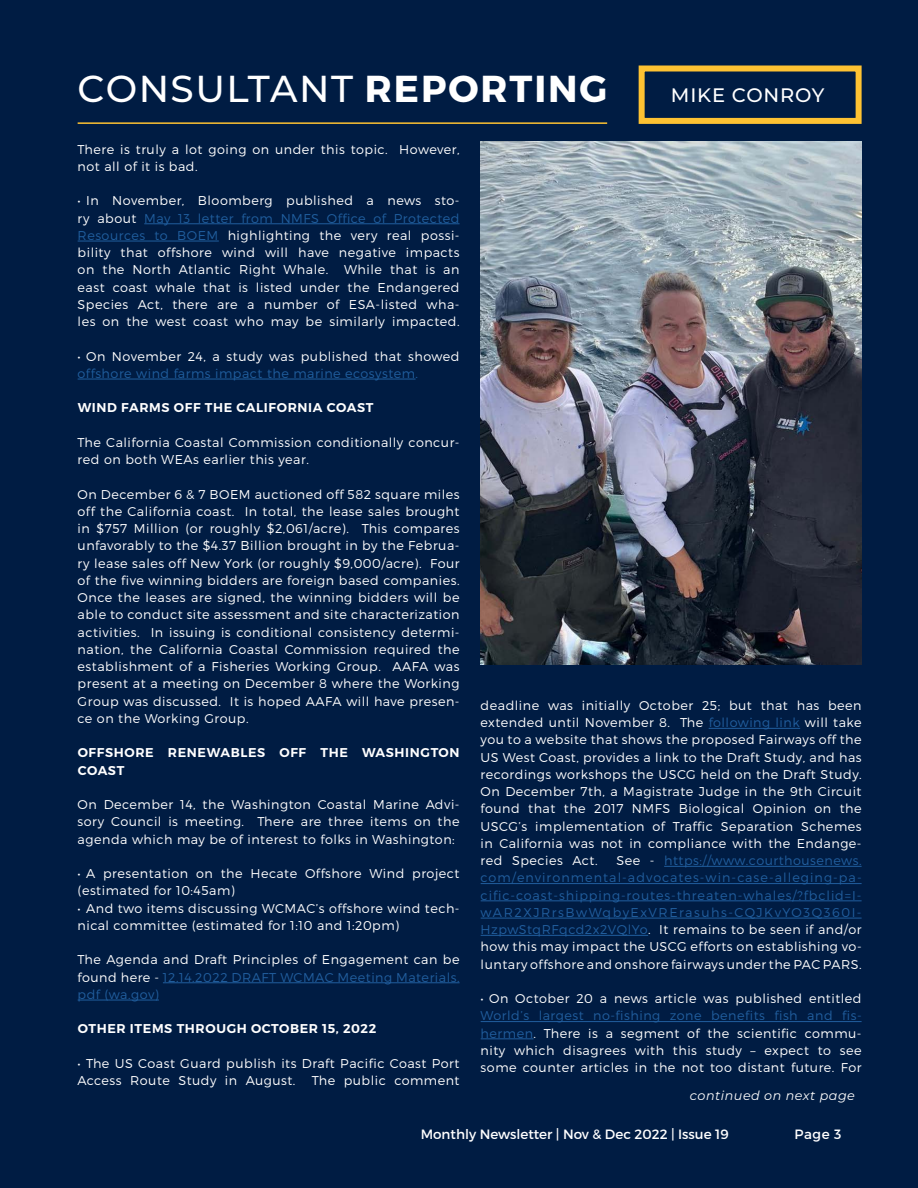
<style>
.page{position:relative;width:918px;height:1188px;background:#001c43}
.page>*{position:absolute;margin:0;border:0;box-sizing:border-box;transform-origin:0 0}
.t1{font:500 37.5px "Montserrat";letter-spacing:.04em;color:#fff}
.t2{font:500 19.5px "Montserrat";letter-spacing:.04em;color:#fff}
.t3{font:13.5px "Montserrat";color:#fff}
.t4{font:300 12.75px/17.2px "Montserrat";letter-spacing:.04em;color:#fff;text-align:justify}
.t5{font:300 12.75px/17.2px "Montserrat";letter-spacing:.04em;color:#215e9e;text-align:justify}
.t6{font:600 12.75px/17.2px "Montserrat";letter-spacing:.05em;color:#fff}
.t7{font:300 12.75px "Montserrat";letter-spacing:.04em;color:#205e9e}
.t8{font:italic 12.75px "Montserrat";letter-spacing:.04em;color:#fff}
.s1{font-weight:700}
.s2{color:#205e9e}
.s3{color:#215e9e}
.s4{color:#fff}
</style>
<div class="page">
<div style="left:639px;top:66px;width:223px;height:58px;border:6px solid #fec232"></div>
<hr style="left:709px;top:728px;width:91px;height:1px;background:#215e9e">
<hr style="left:664px;top:866px;width:198px;height:1px;background:#215e9e">
<hr style="left:481px;top:883px;width:381px;height:1px;background:#215e9e">
<hr style="left:481px;top:901px;width:381px;height:1px;background:#215e9e">
<hr style="left:481px;top:918px;width:381px;height:1px;background:#215e9e">
<hr style="left:481px;top:935px;width:167px;height:1px;background:#215e9e">
<hr style="left:481px;top:1021px;width:381px;height:1px;background:#215e9e">
<hr style="left:481px;top:1039px;width:53px;height:1px;background:#215e9e">
<hr style="left:144px;top:223px;width:316px;height:1px;background:#205e9e">
<hr style="left:78px;top:241px;width:141px;height:1px;background:#205e9e">
<hr style="left:78px;top:379px;width:338px;height:1px;background:#205e9e">
<hr style="left:163px;top:982px;width:297px;height:1px;background:#215e9e">
<hr style="left:78px;top:1000px;width:81px;height:1px;background:#215e9e">
<hr style="left:78px;top:122px;width:529px;height:2px;background:#fec232">
<img style="left:481px;top:141px;width:381px;height:523px">
<h1 class="t1" style="left:78px;top:62px;width:531px">CONSULTANT <span class="s1">REPORTING</span></h1>
<h2 class="t2" style="left:671px;top:82px;width:155px">MIKE CONROY</h2>
<p class="t4" style="left:78px;top:140px;width:383px">There is truly a lot going on under this topic. However, not all of it is bad.</p>
<p class="t4" style="left:78px;top:192px;width:383px">• In November, Bloomberg published a news sto&shy;ry about <span class="s2">May 13 letter from NMFS Office of Protected Resources to BOEM</span> highlighting the very real possi&shy;bility that offshore wind will have negative impacts on the North Atlantic Right Whale. While that is an east coast whale that is listed under the Endangered Species Act, there are a number of ESA-listed wha&shy;les on the west coast who may be similarly impacted.</p>
<p class="t4" style="left:78px;top:347px;width:383px">• On November 24, a study was published that showed</p>
<p class="t7" style="left:78px;top:365px;width:342px">offshore wind farms impact the marine ecosystem.</p>
<p class="t6" style="left:78px;top:399px;width:297px">WIND FARMS OFF THE CALIFORNIA COAST</p>
<p class="t4" style="left:78px;top:433px;width:383px">The California Coastal Commission conditionally concur&shy;red on both WEAs earlier this year.</p>
<p class="t4" style="left:78px;top:485px;width:383px">On December 6 &amp; 7 BOEM auctioned off 582 square miles off the California coast. In total, the lease sales brought in $757 Million (or roughly $2,061/acre). This compares unfavorably to the $4.37 Billion brought in by the Februa&shy;ry lease sales off New York (or roughly $9,000/acre). Four of the five winning bidders are foreign based companies.<br>Once the leases are signed, the winning bidders will be able to conduct site assessment and site characterization activities. In issuing is conditional consistency determi&shy;nation, the California Coastal Commission required the establishment of a Fisheries Working Group. AAFA was present at a meeting on December 8 where the Working Group was discussed. It is hoped AAFA will have presen&shy;ce on the Working Group.</p>
<p class="t6" style="left:78px;top:744px;width:383px">OFFSHORE RENEWABLES OFF THE WASHINGTON<br>COAST</p>
<p class="t4" style="left:78px;top:796px;width:383px">On December 14, the Washington Coastal Marine Advi&shy;sory Council is meeting. There are three items on the agenda which may be of interest to folks in Washington:</p>
<p class="t4" style="left:78px;top:865px;width:383px">• A presentation on the Hecate Offshore Wind project (estimated for 10:45am)</p>
<p class="t4" style="left:78px;top:899px;width:383px">• And two items discussing WCMAC’s offshore wind tech&shy;nical committee (estimated for 1:10 and 1:20pm)</p>
<p class="t4" style="left:78px;top:951px;width:383px">The Agenda and Draft Principles of Engagement can be found here - <span class="s3">12.14.2022 DRAFT WCMAC Meeting Materials. pdf (wa.gov)</span></p>
<p class="t6" style="left:78px;top:1020px;width:300px">OTHER ITEMS THROUGH OCTOBER 15, 2022</p>
<p class="t4" style="left:78px;top:1054px;width:383px">• The US Coast Guard publish its Draft Pacific Coast Port<br>Access Route Study in August.</p>
<p class="t4" style="left:312px;top:1072px;width:149px">The public comment</p>
<p class="t4" style="left:481px;top:696px;width:383px">deadline was initially October 25; but that has been extended until November 8. The <span class="s3">following link</span> will take you to a website that shows the proposed Fairways off the US West Coast, provides a link to the Draft Study, and has recordings workshops the USCG held on the Draft Study.<br>On December 7th, a Magistrate Judge in the 9th Circuit found that the 2017 NMFS Biological Opinion on the USCG’s implementation of Traffic Separation Schemes in California was not in compliance with the Endange&shy;red Species Act.</p>
<p class="t5" style="left:481px;top:852px;width:383px;text-indent:136px"><span class="s4">See -</span> https://www.courthousenews. com/environmental-advocates-win-case-alleging-pa&shy;cific-coast-shipping-routes-threaten-whales/?fbclid=I&shy;wAR2XJRrsBwWqbyExVRErasuhs-CQJKvYO3Q360I-HzpwStqRFqcd2x2VQlYo<span class="s4">. It remains to be seen if and/or how this may impact the USCG efforts on establishing vo&shy;luntary offshore and onshore fairways under the PAC PARS.</span></p>
<p class="t4" style="left:481px;top:990px;width:382px">• On October 20 a news article was published entitled</p>
<p class="t4" style="left:481px;top:1007px;width:382px"><span class="s3">World’s largest no-fishing zone benefits fish and fis&shy;hermen</span>. There is a segment of the scientific commu&shy;nity which disagrees with this study – expect to see some counter articles in the not too distant future. For</p>
<p class="t8" style="left:690px;top:1087px;width:167px">continued on next page</p>
<p class="t3" style="left:421px;top:1126px;width:310px">Monthly Newsletter | Nov &amp; Dec 2022 | Issue 19</p>
<p class="t3" style="left:794px;top:1126px;width:49px">Page 3</p>
</div>
